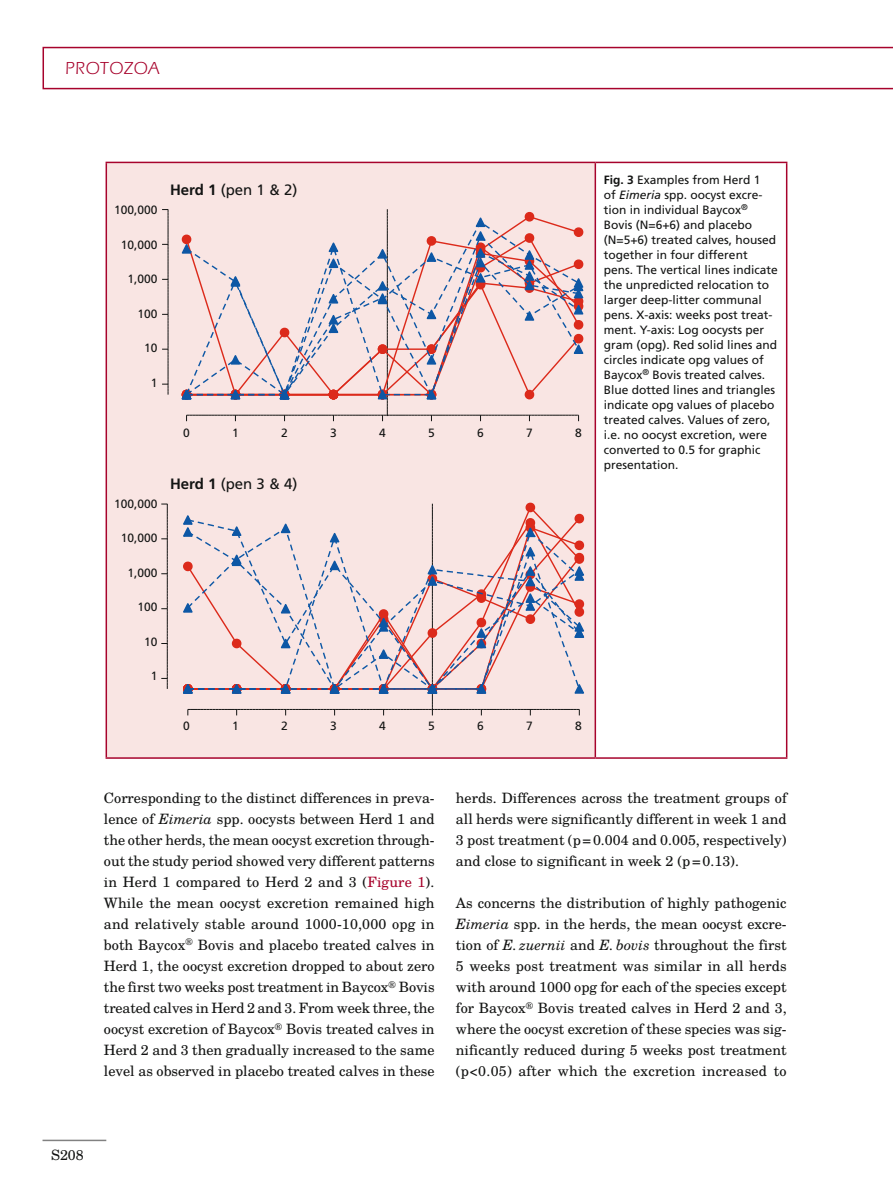
<style>
.page{position:relative;width:893px;height:1187px;background:#fff}
.page>*{position:absolute;margin:0;border:0;box-sizing:border-box;transform-origin:0 0}
.t1{font:18px "Whtmpg Pmkllq ITC Eras Std";letter-spacing:.03em;color:#a7032c}
.t2{font:15px "Xgybyp Jvyyvg Frutiger";color:#131413}
.t3{font:14.25px/21px "Vksmys Pbqstk Te X Gyre Schola";color:#131413;text-align:justify}
.t4{font:12px/15px "Xgybyp Jvyyvg Frutiger";color:#131413}
.s1{font-family:"Vqwpjw Rdjfvj Frutiger";font-weight:700}
.s2{font-family:"Qvslvt Jhlcws Frutiger";font-style:italic}
.s3{font-family:"Vjwtys Wvprmc Te X Gyre Schola";font-style:italic}
.s4{color:#a7032c}
</style>
<div class="page">
<hr style="left:43px;top:1139px;width:63px;height:1px;background:#818181">
<svg style="left:43px;top:47px;width:850px;height:42px"></svg>
<div style="left:106px;top:162px;width:489px;height:596px;background:#f9e5e3"></div>
<hr style="left:595px;top:162px;width:192px;height:1px;background:#a7032c">
<hr style="left:786px;top:163px;width:1px;height:594px;background:#a7032c">
<hr style="left:595px;top:757px;width:192px;height:1px;background:#a7032c">
<hr style="left:106px;top:162px;width:489px;height:1px;background:#a7032c">
<hr style="left:106px;top:163px;width:1px;height:594px;background:#a7032c">
<hr style="left:595px;top:163px;width:1px;height:594px;background:#a7032c">
<hr style="left:106px;top:757px;width:489px;height:1px;background:#a7032c">
<svg style="left:162px;top:209px;width:7px;height:185px"></svg>
<svg style="left:181px;top:209px;width:403px;height:212px"></svg>
<svg style="left:161px;top:503px;width:7px;height:186px"></svg>
<div style="left:525px;top:502px;width:10px;height:10px;border:1px solid #dc2a1b;border-radius:50%"></div>
<svg style="left:183px;top:503px;width:401px;height:212px"></svg>
<p class="t1" style="left:65px;top:58px;width:95px">PROTOZOA</p>
<p class="t4" style="left:114px;top:202px;width:45px">100,000</p>
<p class="t4" style="left:121px;top:237px;width:38px">10,000</p>
<p class="t4" style="left:127px;top:271px;width:32px">1,000</p>
<p class="t4" style="left:137px;top:306px;width:22px">100</p>
<p class="t4" style="left:144px;top:340px;width:15px">10</p>
<p class="t4" style="left:151px;top:375px;width:8px">1</p>
<p class="t2" style="left:170px;top:181px;width:129px"><span class="s1">Herd 1</span> (pen 1 &amp; 2)</p>
<p class="t4" style="left:183px;top:425px;width:8px">0</p>
<p class="t4" style="left:232px;top:425px;width:8px">1</p>
<p class="t4" style="left:281px;top:425px;width:8px">2</p>
<p class="t4" style="left:330px;top:425px;width:8px">3</p>
<p class="t4" style="left:379px;top:425px;width:8px">4</p>
<p class="t4" style="left:428px;top:425px;width:8px">5</p>
<p class="t4" style="left:477px;top:425px;width:8px">6</p>
<p class="t4" style="left:526px;top:425px;width:8px">7</p>
<p class="t4" style="left:575px;top:425px;width:8px">8</p>
<p class="t4" style="left:114px;top:496px;width:45px">100,000</p>
<p class="t4" style="left:121px;top:530px;width:38px">10,000</p>
<p class="t4" style="left:127px;top:565px;width:32px">1,000</p>
<p class="t4" style="left:137px;top:599px;width:22px">100</p>
<p class="t4" style="left:144px;top:634px;width:15px">10</p>
<p class="t4" style="left:151px;top:668px;width:8px">1</p>
<p class="t2" style="left:170px;top:475px;width:129px"><span class="s1">Herd 1</span> (pen 3 &amp; 4)</p>
<p class="t4" style="left:183px;top:718px;width:8px">0</p>
<p class="t4" style="left:232px;top:718px;width:8px">1</p>
<p class="t4" style="left:281px;top:718px;width:8px">2</p>
<p class="t4" style="left:330px;top:718px;width:8px">3</p>
<p class="t4" style="left:379px;top:718px;width:8px">4</p>
<p class="t4" style="left:428px;top:718px;width:8px">5</p>
<p class="t4" style="left:477px;top:718px;width:8px">6</p>
<p class="t4" style="left:526px;top:718px;width:8px">7</p>
<p class="t4" style="left:575px;top:718px;width:8px">8</p>
<p class="t4" style="left:604px;top:172px;width:176px"><span class="s1">Fig. 3</span> Examples from Herd 1<br>of <span class="s2">Eimeria</span> spp. oocyst excre&shy;tion in individual Baycox<sup>®<br></sup>Bovis (N=6+6) and placebo (N=5+6) treated calves, housed together in four different pens. The vertical lines indicate the unpredicted relocation to larger deep-litter communal pens. X-axis: weeks post treat&shy;ment. Y-axis: Log oocysts per gram (opg). Red solid lines and circles indicate opg values of<br>Baycox<sup>®</sup> Bovis treated calves.<br>Blue dotted lines and triangles indicate opg values of placebo treated calves. Values of zero, i.e. no oocyst excretion, were converted to 0.5 for graphic presentation.</p>
<p class="t3" style="left:104px;top:786px;width:332px">Corresponding to the distinct differences in preva&shy;lence of <span class="s3">Eimeria</span> spp. oocysts between Herd 1 and the other herds, the mean oocyst excretion through&shy;out the study period showed very different patterns in Herd 1 compared to Herd 2 and 3 (<span class="s4">Figure 1</span>).<br>While the mean oocyst excretion remained high and relatively stable around 1000-10,000 opg in both Baycox<sup>®</sup> Bovis and placebo treated calves in Herd 1, the oocyst excretion dropped to about zero the first two weeks post treatment in Baycox<sup>®</sup> Bovis treated calves in Herd 2 and 3. From week three, the oocyst excretion of Baycox<sup>®</sup> Bovis treated calves in Herd 2 and 3 then gradually increased to the same level as observed in placebo treated calves in these</p>
<p class="t3" style="left:456px;top:786px;width:332px">herds. Differences across the treatment groups of all herds were significantly different in week 1 and 3 post treatment (p=0.004 and 0.005, respectively) and close to significant in week 2 (p=0.13).</p>
<p class="t3" style="left:456px;top:891px;width:332px">As concerns the distribution of highly pathogenic <span class="s3">Eimeria</span> spp. in the herds, the mean oocyst excre&shy;tion of <span class="s3">E. zuernii</span> and <span class="s3">E. bovis</span> throughout the first 5 weeks post treatment was similar in all herds with around 1000 opg for each of the species except for Baycox<sup>®</sup> Bovis treated calves in Herd 2 and 3, where the oocyst excretion of these species was sig&shy;nificantly reduced during 5 weeks post treatment (p&lt;0.05) after which the excretion increased to</p>
<p class="t3" style="left:51px;top:1143px;width:34px">S208</p>
</div>
